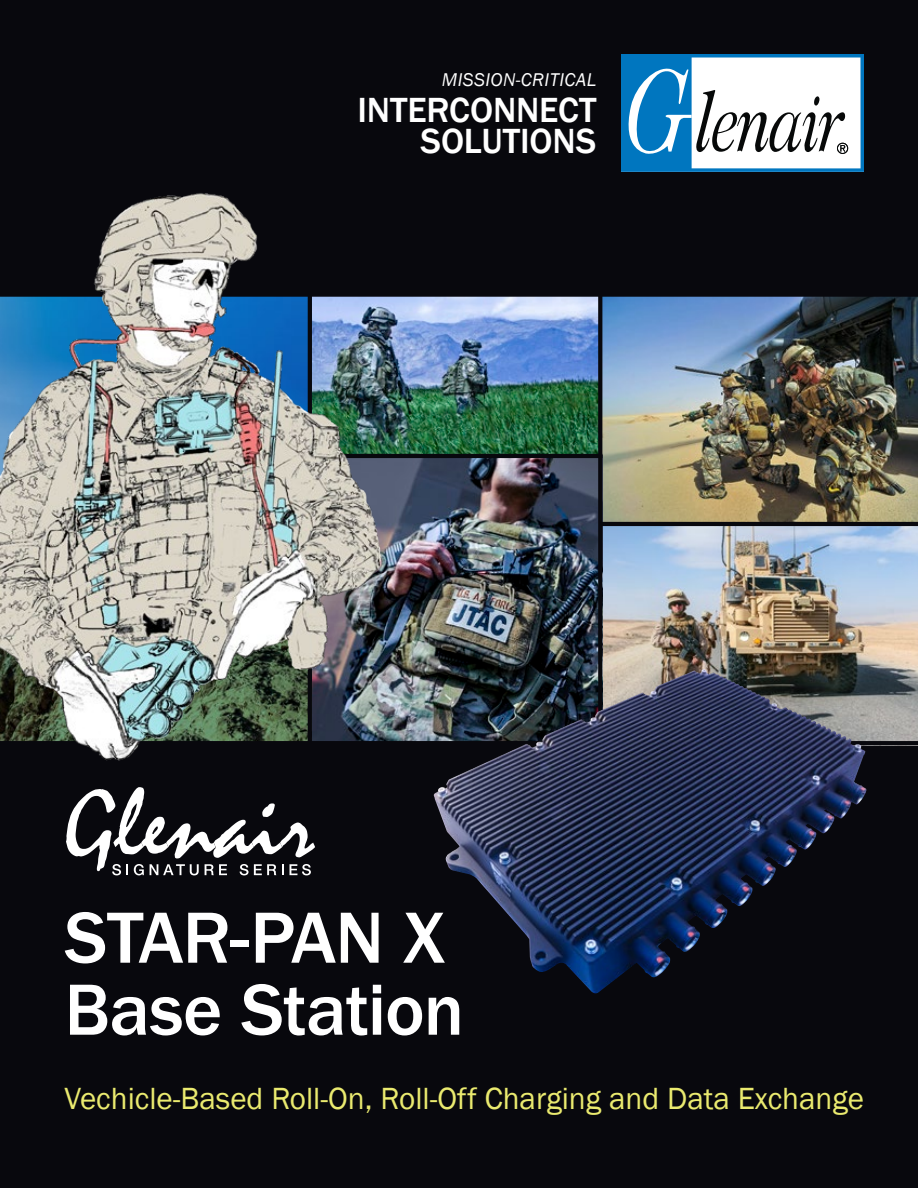
<style>
.page{position:relative;width:918px;height:1188px;background:#08080d}
.page>*{position:absolute;margin:0;border:0;box-sizing:border-box;transform-origin:0 0}
.FC_title{font:500 75px/72px "Franklin Gothic";letter-spacing:-.015em;color:#fff}
.t1{font:500 36px/31.2px "Franklin Gothic";letter-spacing:-.005em;color:#fff;text-align:right}
.FC_subhead{font:31.5px "Franklin Gothic";color:#eaea6f}
.t2{font:italic 19.05px "Franklin Gothic";letter-spacing:.02em;color:#fff}
</style>
<div class="page">
<img style="left:602px;top:526px;width:316px;height:215px">
<img style="left:602px;top:297px;width:316px;height:225px">
<img style="left:391px;top:297px;width:207px;height:157px">
<img style="left:391px;top:458px;width:207px;height:283px">
<svg style="left:621px;top:54px;width:243px;height:118px;background:#9fc2d9"></svg>
<svg style="left:776px;top:741px;width:84px;height:4px"></svg>
<svg style="left:66px;top:787px;width:249px;height:88px"></svg>
<svg style="left:598px;top:297px;width:1px;height:373px"></svg>
<hr style="left:310px;top:454px;width:292px;height:4px;background:#08080d">
<img style="left:0;top:193px;width:391px;height:568px">
<img style="left:434px;top:670px;width:342px;height:323px">
<p class="t2" style="left:442px;top:67px;width:156px">MISSION-CRITICAL</p>
<p class="t1" style="left:358px;top:95px;width:240px">INTERCONNECT<br>SOLUTIONS</p>
<p class="FC_title" style="left:64px;top:903px;width:401px">STAR-PAN X<br>Base Station</p>
<p class="FC_subhead" style="left:64px;top:1079px;width:801px">Vechicle-Based Roll-On, Roll-Off Charging and Data Exchange</p>
</div>
